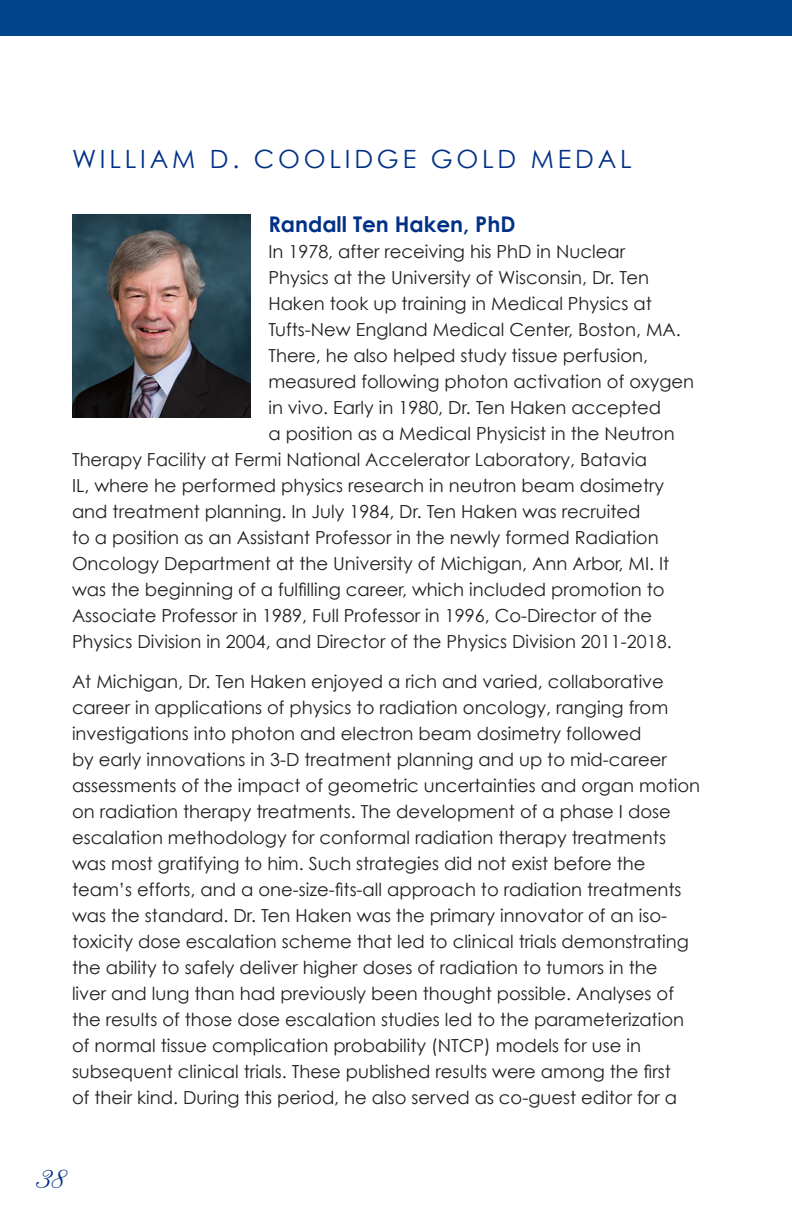
<style>
.page{position:relative;width:792px;height:1224px;background:#fff}
.page>*{position:absolute;margin:0;border:0;box-sizing:border-box;transform-origin:0 0}
.t1{font:25.2px "Century Gothic";letter-spacing:.15em;color:#003186}
.t2{font:24px "Annabelle JF";color:#003186}
.t3{font:700 21.6px "Century Gothic";color:#003186}
.t4{font:18px/26px "Century Gothic";color:#231f20}
</style>
<div class="page">
<img style="left:72px;top:214px;width:178px;height:204px">
<div style="left:0;top:0;width:792px;height:36px;background:#01468c"></div>
<p class="t1" style="left:72px;top:144px;width:561px">WILLIAM D. COOLIDGE GOLD MEDAL</p>
<p class="t3" style="left:268px;top:211px;width:249px">Randall Ten Haken, PhD</p>
<p class="t4" style="left:268px;top:238px;width:358px">In 1978, after receiving his PhD in Nuclear</p>
<p class="t4" style="left:268px;top:264px;width:382px">Physics at the University of Wisconsin, Dr. Ten</p>
<p class="t4" style="left:268px;top:290px;width:385px">Haken took up training in Medical Physics at</p>
<p class="t4" style="left:268px;top:316px;width:414px">Tufts-New England Medical Center, Boston, MA.</p>
<p class="t4" style="left:268px;top:342px;width:381px">There, he also helped study tissue perfusion,</p>
<p class="t4" style="left:268px;top:368px;width:427px">measured following photon activation of oxygen</p>
<p class="t4" style="left:268px;top:394px;width:394px">in vivo. Early in 1980, Dr. Ten Haken accepted</p>
<p class="t4" style="left:268px;top:420px;width:408px">a position as a Medical Physicist in the Neutron</p>
<p class="t4" style="left:72px;top:446px;width:577px">Therapy Facility at Fermi National Accelerator Laboratory, Batavia</p>
<p class="t4" style="left:72px;top:472px;width:594px">IL, where he performed physics research in neutron beam dosimetry</p>
<p class="t4" style="left:72px;top:498px;width:570px">and treatment planning. In July 1984, Dr. Ten Haken was recruited</p>
<p class="t4" style="left:72px;top:524px;width:588px">to a position as an Assistant Professor in the newly formed Radiation</p>
<p class="t4" style="left:72px;top:550px;width:599px">Oncology Department at the University of Michigan, Ann Arbor, MI. It</p>
<p class="t4" style="left:72px;top:576px;width:594px">was the beginning of a fulfilling career, which included promotion to</p>
<p class="t4" style="left:72px;top:602px;width:582px">Associate Professor in 1989, Full Professor in 1996, Co-Director of the</p>
<p class="t4" style="left:72px;top:628px;width:601px">Physics Division in 2004, and Director of the Physics Division 2011-2018.</p>
<p class="t4" style="left:72px;top:669px;width:630px">At Michigan, Dr. Ten Haken enjoyed a rich and varied, collaborative career in applications of physics to radiation oncology, ranging from investigations into photon and electron beam dosimetry followed<br>by early innovations in 3-D treatment planning and up to mid-career assessments of the impact of geometric uncertainties and organ motion on radiation therapy treatments. The development of a phase I dose escalation methodology for conformal radiation therapy treatments was most gratifying to him. Such strategies did not exist before the team’s efforts, and a one-size-fits-all approach to radiation treatments was the standard. Dr. Ten Haken was the primary innovator of an iso&shy;toxicity dose escalation scheme that led to clinical trials demonstrating the ability to safely deliver higher doses of radiation to tumors in the<br>liver and lung than had previously been thought possible. Analyses of the results of those dose escalation studies led to the parameterization of normal tissue complication probability (NTCP) models for use in subsequent clinical trials. These published results were among the first<br>of their kind. During this period, he also served as co-guest editor for a</p>
<h2 class="t2" style="left:36px;top:1164px;width:33px">38</h2>
</div>
